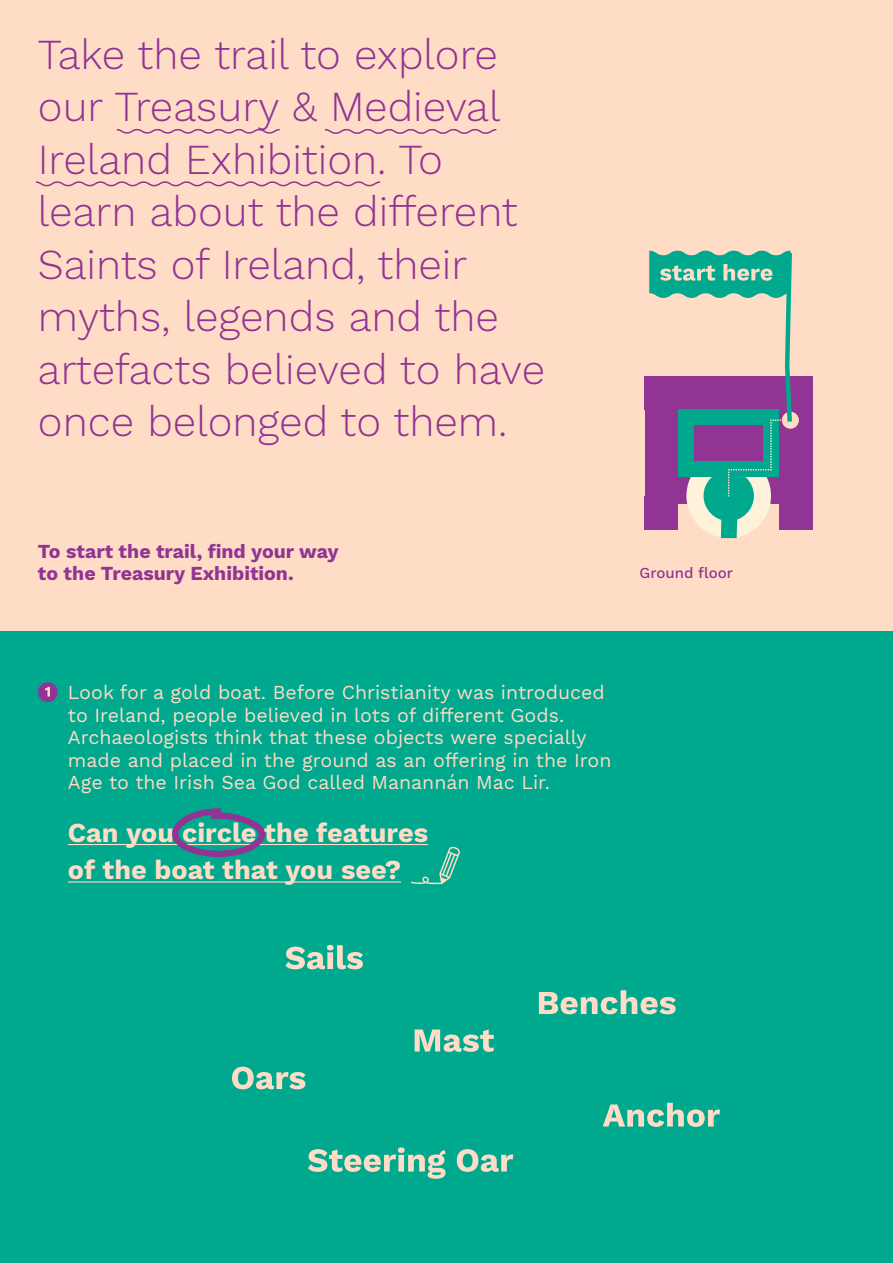
<style>
.page{position:relative;width:893px;height:1263px;background:#fff}
.page>*{position:absolute;margin:0;border:0;box-sizing:border-box;transform-origin:0 0}
.t1{font:300 42px/52.5px "Work Sans";color:#913493}
.t2{font:700 27px/37.5px "Work Sans";color:#fedcc6}
.t3{font:19.5px/22.5px "Work Sans";color:#fedcc6}
.t4{font:700 19.5px/22.5px "Work Sans";color:#913493}
.t5{font:500 15px "Work Sans";color:#913493}
</style>
<div class="page">
<div style="left:0;top:0;width:893px;height:631px;background:#fedcc6"></div>
<hr style="left:892px;top:0;width:1px;height:1263px;background:#913493">
<div style="left:0;top:631px;width:893px;height:632px;background:#00a88e"></div>
<svg style="left:411px;top:847px;width:49px;height:37px"></svg>
<svg style="left:116px;top:129px;width:164px;height:5px"></svg>
<svg style="left:35px;top:181px;width:346px;height:6px"></svg>
<svg style="left:325px;top:129px;width:172px;height:5px"></svg>
<hr style="left:68px;top:844px;width:360px;height:1px;background:#fedcc6">
<hr style="left:68px;top:881px;width:333px;height:1px;background:#fedcc6">
<div style="left:38px;top:682px;width:20px;height:20px;background:#913493;border-radius:50%"></div>
<svg style="left:45px;top:687px;width:5px;height:10px"></svg>
<svg style="left:169px;top:808px;width:99px;height:49px"></svg>
<div style="left:779px;top:409px;width:33px;height:87px;background:#913493"></div>
<div style="left:645px;top:409px;width:33px;height:87px;background:#913493"></div>
<div style="left:686px;top:453px;width:85px;height:85px;background:#fff2da;border-radius:50%"></div>
<div style="left:703px;top:471px;width:51px;height:50px;background:#00a88e;border-radius:50%"></div>
<div style="left:645px;top:496px;width:33px;height:33px;background:#913493"></div>
<div style="left:779px;top:496px;width:33px;height:33px;background:#913493"></div>
<div style="left:645px;top:376px;width:33px;height:33px;background:#913493"></div>
<div style="left:779px;top:376px;width:33px;height:33px;background:#913493"></div>
<div style="left:782px;top:412px;width:17px;height:17px;background:#fedcc6;border-radius:50%"></div>
<svg style="left:721px;top:520px;width:16px;height:18px"></svg>
<svg style="left:649px;top:250px;width:145px;height:247px"></svg>
<svg style="left:308px;top:1147px;width:205px;height:32px"></svg>
<svg style="left:603px;top:1103px;width:117px;height:24px"></svg>
<svg style="left:232px;top:1067px;width:73px;height:22px"></svg>
<svg style="left:415px;top:1029px;width:79px;height:23px"></svg>
<svg style="left:539px;top:990px;width:137px;height:24px"></svg>
<svg style="left:285px;top:945px;width:78px;height:24px"></svg>
<h1 class="t1" style="left:38px;top:30px;width:509px">Take the trail to explore our Treasury &amp; Medieval<br>Ireland Exhibition. To learn about the different<br>Saints of Ireland, their myths, legends and the artefacts believed to have once belonged to them.</h1>
<p class="t4" style="left:38px;top:541px;width:302px">To start the trail, find your way to the Treasury Exhibition.</p>
<p class="t5" style="left:639px;top:564px;width:95px">Ground floor</p>
<p class="t3" style="left:68px;top:682px;width:545px">Look for a gold boat. Before Christianity was introduced to Ireland, people believed in lots of different Gods.<br>Archaeologists think that these objects were specially made and placed in the ground as an offering in the Iron Age to the Irish Sea God called Manannán Mac Lir.</p>
<h2 class="t2" style="left:68px;top:815px;width:362px">Can you circle the features of the boat that you see?</h2>
</div>
